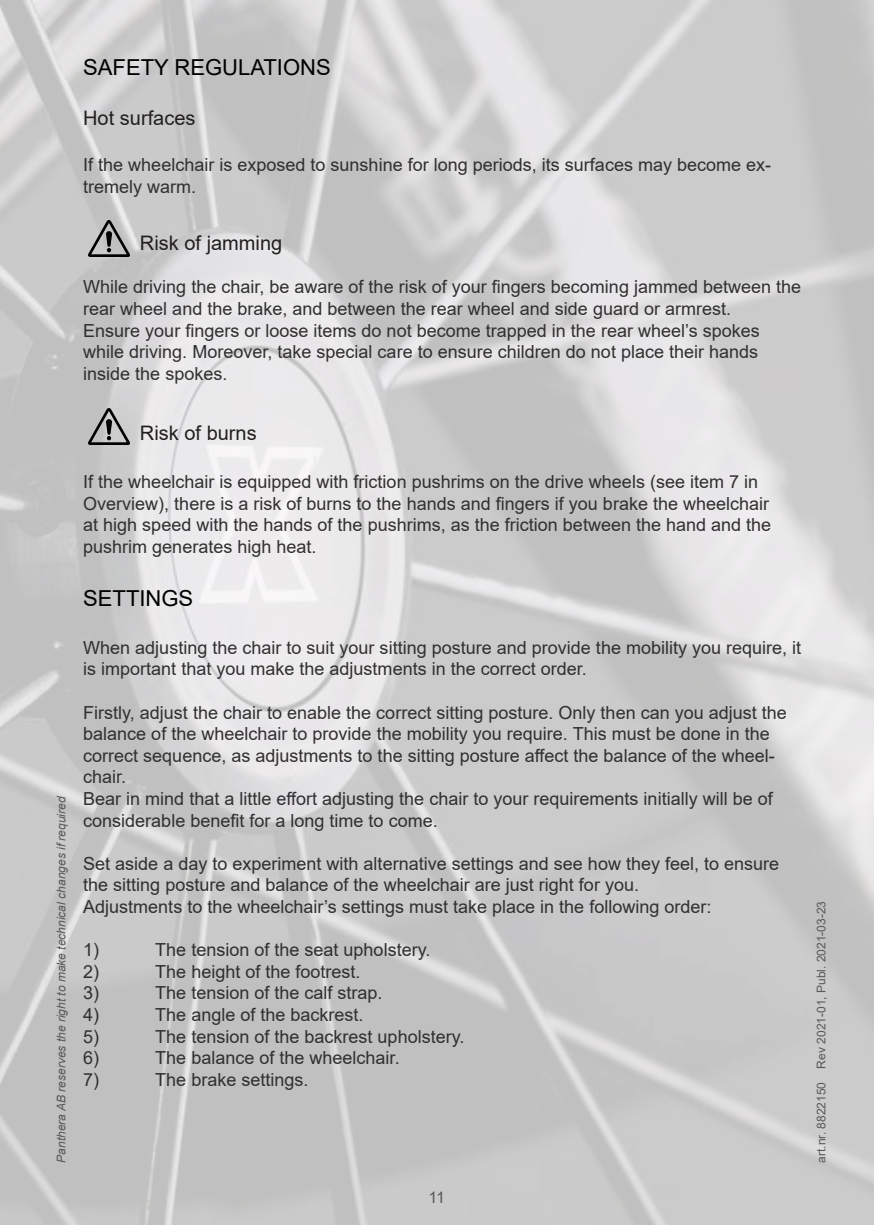
<style>
.page{position:relative;width:874px;height:1225px;background:#fff}
.page>*{position:absolute;margin:0;border:0;box-sizing:border-box;transform-origin:0 0}
.t1{font:22px "Arial";color:#000}
.t2{font:20px "Arial";color:#231f20}
.t3{font:18px/21.6px "Arial";color:#312f30}
.t4{font:16px "Arial";color:#57585a}
.t5{font:italic 12px "Arial";color:#57585a}
.t6{font:12px "Arial";color:#57585a}
</style>
<div class="page">
<img style="left:0;top:0;width:873px;height:1225px">
<img style="left:89px;top:221px;width:40px;height:35px">
<img style="left:89px;top:408px;width:40px;height:36px">
<p class="t1" style="left:83px;top:52px;width:249px">SAFETY REGULATIONS</p>
<p class="t2" style="left:83px;top:105px;width:114px">Hot surfaces</p>
<p class="t3" style="left:83px;top:154px;width:689px">If the wheelchair is exposed to sunshine for long periods, its surfaces may become ex&shy;tremely warm.</p>
<p class="t2" style="left:140px;top:229px;width:144px">Risk of jamming</p>
<p class="t3" style="left:83px;top:276px;width:719px">While driving the chair, be aware of the risk of your fingers becoming jammed between the rear wheel and the brake, and between the rear wheel and side guard or armrest.<br>Ensure your fingers or loose items do not become trapped in the rear wheel’s spokes while driving. Moreover, take special care to ensure children do not place their hands inside the spokes.</p>
<p class="t5" style="left:53px;top:1162px;width:368px;rotate:-90deg">Panthera AB reserves the right to make technical changes if required</p>
<p class="t2" style="left:140px;top:419px;width:118px">Risk of burns</p>
<p class="t3" style="left:83px;top:471px;width:689px">If the wheelchair is equipped with friction pushrims on the drive wheels (see item 7 in Overview), there is a risk of burns to the hands and fingers if you brake the wheelchair at high speed with the hands of the pushrims, as the friction between the hand and the pushrim generates high heat.</p>
<p class="t1" style="left:83px;top:583px;width:112px">SETTINGS</p>
<p class="t3" style="left:83px;top:636px;width:719px">When adjusting the chair to suit your sitting posture and provide the mobility you require, it is important that you make the adjustments in the correct order.</p>
<p class="t3" style="left:83px;top:701px;width:705px">Firstly, adjust the chair to enable the correct sitting posture. Only then can you adjust the balance of the wheelchair to provide the mobility you require. This must be done in the correct sequence, as adjustments to the sitting posture affect the balance of the wheel&shy;chair.<br>Bear in mind that a little effort adjusting the chair to your requirements initially will be of considerable benefit for a long time to come.</p>
<p class="t3" style="left:83px;top:852px;width:697px">Set aside a day to experiment with alternative settings and see how they feel, to ensure the sitting posture and balance of the wheelchair are just right for you.<br>Adjustments to the wheelchair’s settings must take place in the following order:</p>
<p class="t3" style="left:83px;top:939px;width:18px">1)</p>
<p class="t3" style="left:155px;top:939px;width:276px">The tension of the seat upholstery.</p>
<p class="t3" style="left:83px;top:960px;width:18px">2)</p>
<p class="t3" style="left:155px;top:960px;width:207px">The height of the footrest.</p>
<p class="t3" style="left:83px;top:982px;width:18px">3)</p>
<p class="t3" style="left:155px;top:982px;width:229px">The tension of the calf strap.</p>
<p class="t3" style="left:83px;top:1003px;width:18px">4)</p>
<p class="t3" style="left:155px;top:1003px;width:210px">The angle of the backrest.</p>
<p class="t3" style="left:83px;top:1025px;width:18px">5)</p>
<p class="t3" style="left:155px;top:1025px;width:310px">The tension of the backrest upholstery.</p>
<p class="t3" style="left:83px;top:1047px;width:18px">6)</p>
<p class="t3" style="left:155px;top:1047px;width:246px">The balance of the wheelchair.</p>
<p class="t3" style="left:83px;top:1068px;width:18px">7)</p>
<p class="t3" style="left:155px;top:1068px;width:155px">The brake settings.</p>
<p class="t4" style="left:428px;top:1186px;width:18px">11</p>
<p class="t6" style="left:812px;top:1162px;width:263px;rotate:-90deg">art.nr. 8822150 Rev 2021-01, Publ. 2021-03-23</p>
</div>
